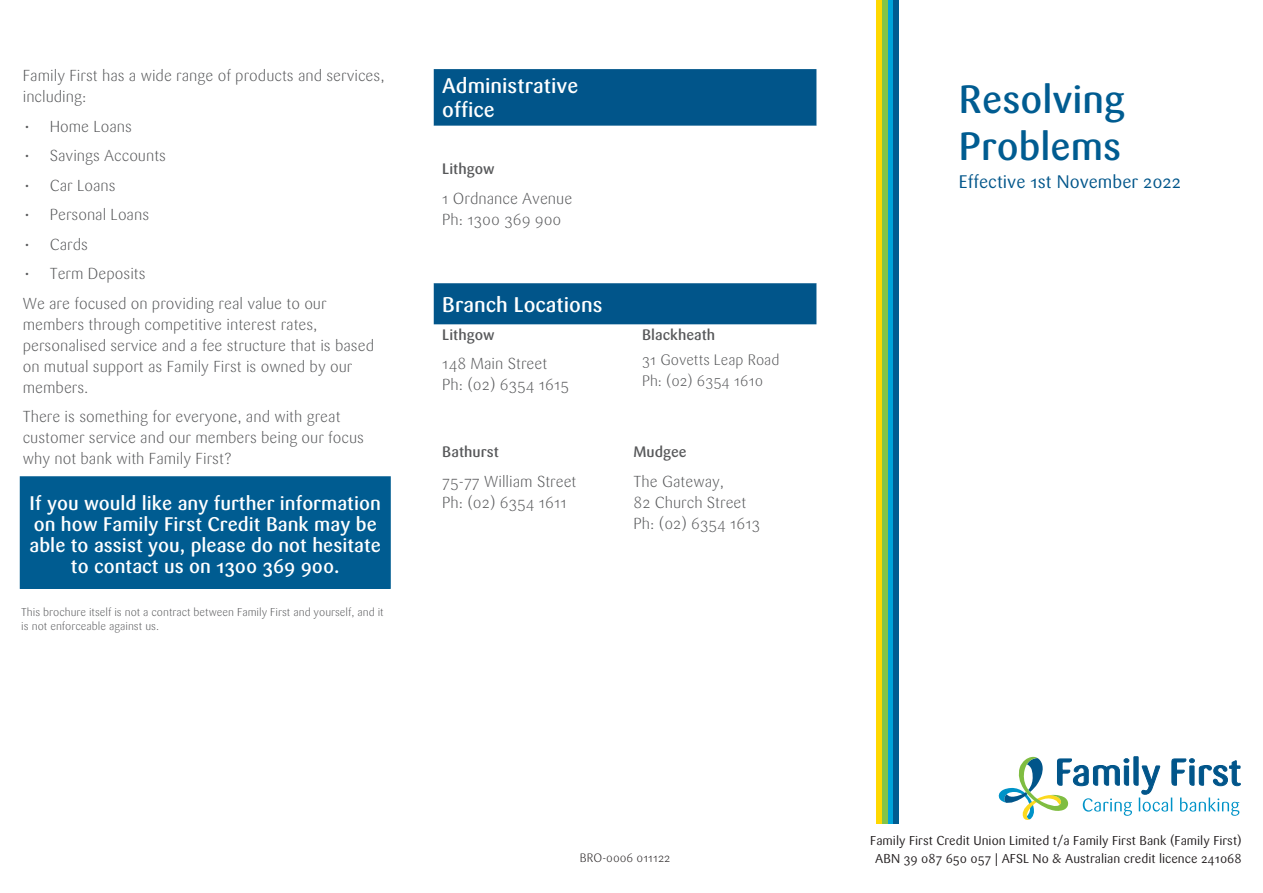
<style>
.page{position:relative;width:1263px;height:893px;background:#fff}
.page>*{position:absolute;margin:0;border:0;box-sizing:border-box;transform-origin:0 0}
.t1{font:500 39px/46.8px "Sari";color:#005c91}
.t2{font:500 21px/24px "Sari";color:#fff}
.t3{font:500 19.5px/21px "Sari";color:#fff;text-align:center}
.t4{font:18px "Sari";color:#01558a}
.t5{font:300 15.75px/21px "Sari";color:#57585a}
.t6{font:500 15px "Sari";color:#57585a}
.t7{font:300 15px/21px "Sari";color:#57585a}
.t8{font:12.75px/18px "Sari";color:#231f20;text-align:center}
.t9{font:300 12px "Sari";color:#231f20}
.t10{font:300 11.25px/13.5px "Sari";color:#57585a}
</style>
<div class="page">
<div style="left:434px;top:69px;width:382px;height:255px;background:#01558a"></div>
<svg style="left:434px;top:126px;width:382px;height:157px"></svg>
<div style="left:21px;top:477px;width:369px;height:111px;background:#005c91"></div>
<div style="left:20px;top:476px;width:371px;height:113px;border:2px solid #005c91"></div>
<svg style="left:998px;top:756px;width:243px;height:64px"></svg>
<div style="left:876px;top:0;width:6px;height:824px;background:#ffd801"></div>
<div style="left:882px;top:0;width:6px;height:824px;background:#83c447"></div>
<div style="left:887px;top:0;width:6px;height:824px;background:#00a4da"></div>
<div style="left:893px;top:0;width:6px;height:824px;background:#005c91"></div>
<p class="t5" style="left:23px;top:65px;width:363px">Family First has a wide range of products and services, including:</p>
<p class="t5" style="left:23px;top:116px;width:111px">• Home Loans</p>
<p class="t5" style="left:23px;top:145px;width:145px">• Savings Accounts</p>
<p class="t5" style="left:23px;top:175px;width:94px">• Car Loans</p>
<p class="t5" style="left:23px;top:204px;width:128px">• Personal Loans</p>
<p class="t5" style="left:23px;top:234px;width:67px">• Cards</p>
<p class="t5" style="left:23px;top:259px;width:305px;line-height:29.5px">• Term Deposits<br>We are focused on providing real value to our</p>
<p class="t5" style="left:23px;top:314px;width:353px">members through competitive interest rates, personalised service and a fee structure that is based on mutual support as Family First is owned by our members.</p>
<p class="t5" style="left:23px;top:406px;width:343px">There is something for everyone, and with great customer service and our members being our focus why not bank with Family First?</p>
<p class="t3" style="left:30px;top:493px;width:353px">If you would like any further information on how Family First Credit Bank may be able to assist you, please do not hesitate to contact us on 1300 369 900.</p>
<p class="t10" style="left:21px;top:606px;width:364px">This brochure itself is not a contract between Family First and yourself, and it is not enforceable against us.</p>
<h2 class="t2" style="left:442px;top:74px;width:137px">Administrative office</h2>
<p class="t6" style="left:442px;top:160px;width:54px">Lithgow</p>
<p class="t5" style="left:442px;top:188px;width:132px">1 Ordnance Avenue<br>Ph: 1300 369 900</p>
<h2 class="t2" style="left:442px;top:292px;width:162px">Branch Locations</h2>
<p class="t6" style="left:442px;top:326px;width:54px">Lithgow</p>
<p class="t5" style="left:442px;top:354px;width:128px">148 Main Street<br>Ph: (02) 6354 1615</p>
<p class="t6" style="left:442px;top:443px;width:58px">Bathurst</p>
<p class="t5" style="left:442px;top:471px;width:136px">75-77 William Street<br>Ph: (02) 6354 1611</p>
<p class="t6" style="left:642px;top:326px;width:75px">Blackheath</p>
<p class="t7" style="left:642px;top:350px;width:139px">31 Govetts Leap Road<br>Ph: (02) 6354 1610</p>
<p class="t6" style="left:634px;top:443px;width:55px">Mudgee</p>
<p class="t5" style="left:634px;top:471px;width:128px">The Gateway,<br>82 Church Street<br>Ph: (02) 6354 1613</p>
<p class="t9" style="left:580px;top:851px;width:92px">BRO-0006 011122</p>
<h1 class="t1" style="left:959px;top:76px;width:167px">Resolving<br>Problems</h1>
<p class="t4" style="left:959px;top:171px;width:224px">Effective 1st November 2022</p>
<p class="t8" style="left:870px;top:831px;width:373px">Family First Credit Union Limited t/a Family First Bank (Family First)<br>ABN 39 087 650 057 | AFSL No &amp; Australian credit licence 241068</p>
</div>
